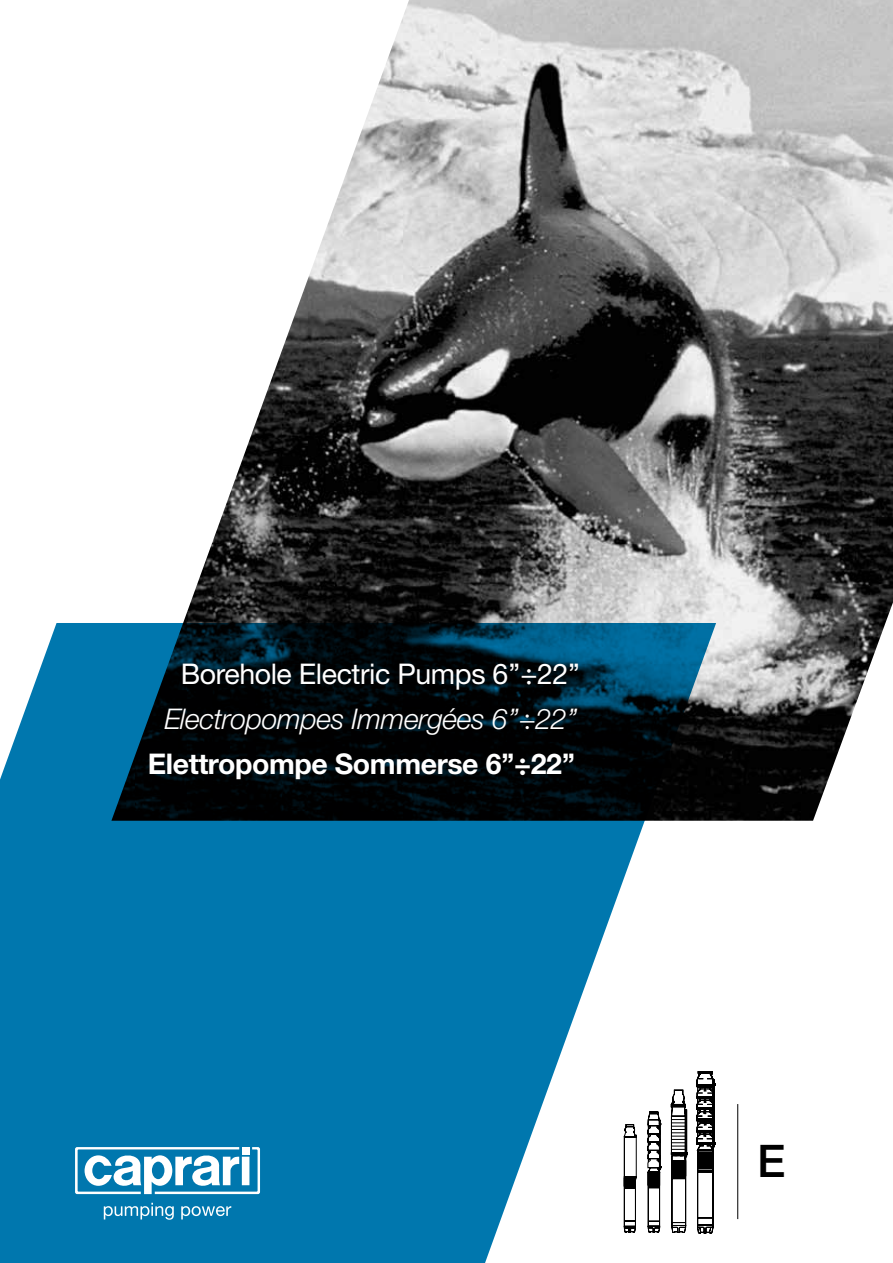
<style>
.page{position:relative;width:893px;height:1263px;background:#fff}
.page>*{position:absolute;margin:0;border:0;box-sizing:border-box;transform-origin:0 0}
.t1{font:500 45px "Helvetica Neue";color:#000}
.t2{font:italic 300 28.5px "Helvetica Neue";letter-spacing:-.015em;color:#fff}
.t3{font:28.5px "Helvetica Neue";letter-spacing:-.015em;color:#fff}
.t4{font:700 28.5px "Helvetica Neue";letter-spacing:-.015em;color:#fff}
</style>
<div class="page">
<img style="left:183px;top:0;width:710px;height:821px">
<svg style="left:0;top:623px;width:716px;height:640px;background:#236f92"></svg>
<svg style="left:104px;top:1203px;width:70px;height:17px"></svg>
<svg style="left:181px;top:1206px;width:50px;height:13px"></svg>
<svg style="left:75px;top:1147px;width:185px;height:47px"></svg>
<hr style="left:737px;top:1104px;width:1px;height:115px;background:#000">
<svg style="left:623px;top:1089px;width:65px;height:153px"></svg>
<p class="t3" style="left:181px;top:657px;width:401px">Borehole Electric Pumps 6’’÷22’’</p>
<p class="t2" style="left:164px;top:702px;width:415px">Electropompes Immergées 6’’÷22’’</p>
<p class="t4" style="left:148px;top:746px;width:429px">Elettropompe Sommerse 6’’÷22’’</p>
<h1 class="t1" style="left:757px;top:1134px;width:30px">E</h1>
</div>
